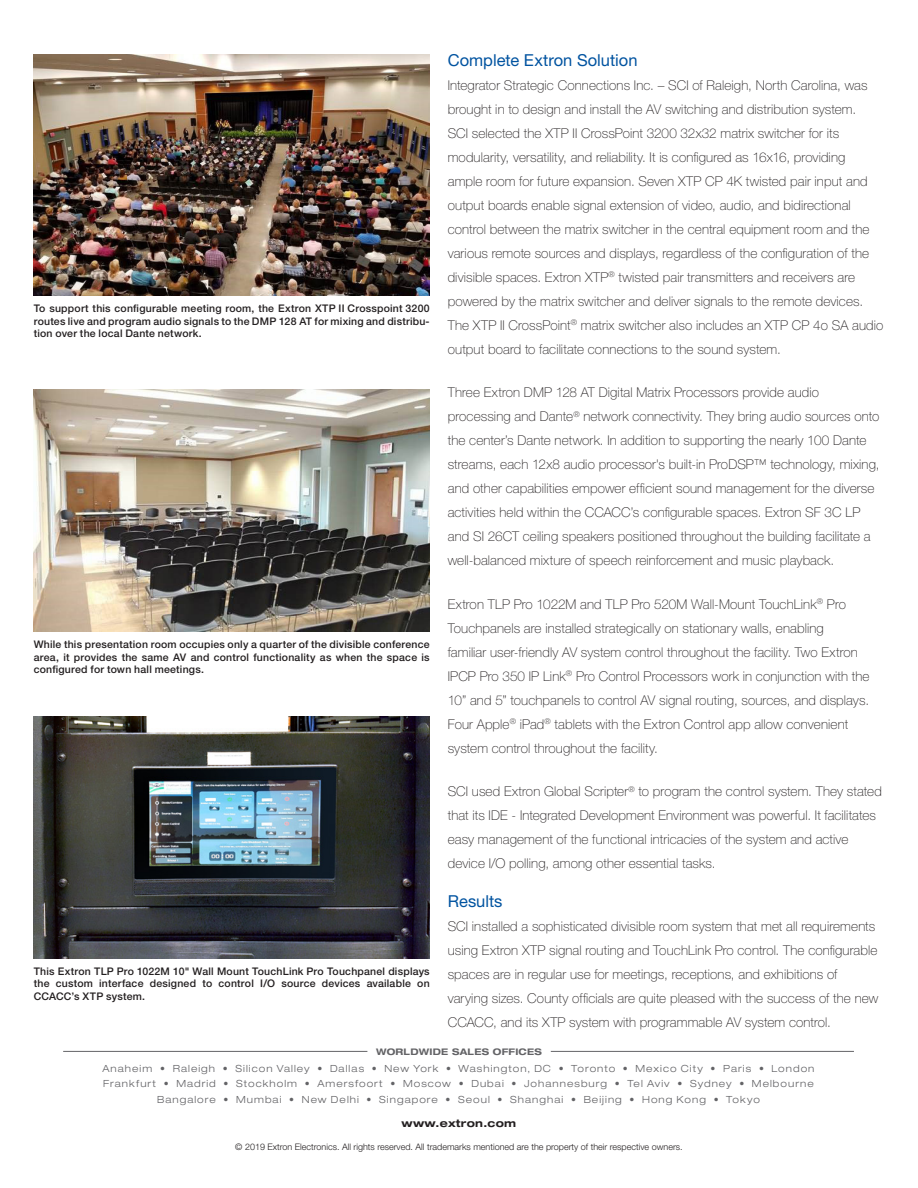
<style>
.page{position:relative;width:918px;height:1188px;background:#fff}
.page>*{position:absolute;margin:0;border:0;box-sizing:border-box;transform-origin:0 0}
.subhead{font:16.5px "Helvetica Neue LT Std";color:#0153a0}
.body_text{font:100 13.5px/24px "Helvetica Neue LT Std";letter-spacing:.01em;color:#231f20}
.t1{font:700 expanded 10.65px "Helvetica Neue LT Std";letter-spacing:.025em;color:#231f20}
.caption_photo{font:500 10.5px/12.6px "Helvetica Neue LT Std";letter-spacing:.02em;color:#231f20;text-align:justify}
.t2{font:300 expanded 9.9px/15.1px "Helvetica Neue LT Std";letter-spacing:.105em;color:#636366;text-align:center}
.t3{font:700 expanded 9.15px "Helvetica Neue LT Std";letter-spacing:.025em;color:#636366}
.t4{font:300 9px "Helvetica Neue LT Std";color:#231f20}
</style>
<div class="page">
<hr style="left:63px;top:1051px;width:304px;height:1px;background:#636366">
<hr style="left:551px;top:1051px;width:303px;height:1px;background:#636366">
<img style="left:34px;top:54px;width:396px;height:242px">
<img style="left:34px;top:390px;width:396px;height:242px">
<img style="left:34px;top:717px;width:396px;height:241px">
<p class="caption_photo" style="left:34px;top:302px;width:398px">To support this configurable meeting room, the Extron XTP II Crosspoint 3200 routes live and program audio signals to the DMP 128 AT for mixing and distribu&shy;tion over the local Dante network.</p>
<p class="caption_photo" style="left:34px;top:638px;width:398px">While this presentation room occupies only a quarter of the divisible conference area, it provides the same AV and control functionality as when the space is configured for town hall meetings.</p>
<p class="caption_photo" style="left:34px;top:964px;width:398px">This Extron TLP Pro 1022M 10" Wall Mount TouchLink Pro Touchpanel displays the custom interface designed to control I/O source devices available on CCACC’s XTP system.</p>
<p class="subhead" style="left:448px;top:50px;width:191px">Complete Extron Solution</p>
<p class="body_text" style="left:448px;top:73px;width:437px">Integrator Strategic Connections Inc. – SCI of Raleigh, North Carolina, was brought in to design and install the AV switching and distribution system.<br>SCI selected the XTP II CrossPoint 3200 32x32 matrix switcher for its modularity, versatility, and reliability. It is configured as 16x16, providing ample room for future expansion. Seven XTP CP 4K twisted pair input and output boards enable signal extension of video, audio, and bidirectional control between the matrix switcher in the central equipment room and the various remote sources and displays, regardless of the configuration of the divisible spaces. Extron XTP<sup>®</sup> twisted pair transmitters and receivers are powered by the matrix switcher and deliver signals to the remote devices.<br>The XTP II CrossPoint<sup>®</sup> matrix switcher also includes an XTP CP 4o SA audio output board to facilitate connections to the sound system.</p>
<p class="body_text" style="left:448px;top:380px;width:433px">Three Extron DMP 128 AT Digital Matrix Processors provide audio processing and Dante<sup>®</sup> network connectivity. They bring audio sources onto the center’s Dante network. In addition to supporting the nearly 100 Dante streams, each 12x8 audio processor's built-in ProDSP™ technology, mixing, and other capabilities empower efficient sound management for the diverse activities held within the CCACC’s configurable spaces. Extron SF 3C LP and SI 26CT ceiling speakers positioned throughout the building facilitate a well-balanced mixture of speech reinforcement and music playback.</p>
<p class="body_text" style="left:448px;top:592px;width:423px">Extron TLP Pro 1022M and TLP Pro 520M Wall-Mount TouchLink<sup>®</sup> Pro Touchpanels are installed strategically on stationary walls, enabling<br>familiar user-friendly AV system control throughout the facility. Two Extron IPCP Pro 350 IP Link<sup>®</sup> Pro Control Processors work in conjunction with the 10” and 5” touchpanels to control AV signal routing, sources, and displays.<br>Four Apple<sup>®</sup> iPad<sup>®</sup> tablets with the Extron Control app allow convenient system control throughout the facility.</p>
<p class="body_text" style="left:448px;top:779px;width:436px">SCI used Extron Global Scripter<sup>®</sup> to program the control system. They stated that its IDE - Integrated Development Environment was powerful. It facilitates easy management of the functional intricacies of the system and active device I/O polling, among other essential tasks.</p>
<p class="subhead" style="left:448px;top:891px;width:56px">Results</p>
<p class="body_text" style="left:448px;top:914px;width:432px">SCI installed a sophisticated divisible room system that met all requirements using Extron XTP signal routing and TouchLink Pro control. The configurable spaces are in regular use for meetings, receptions, and exhibitions of varying sizes. County officials are quite pleased with the success of the new CCACC, and its XTP system with programmable AV system control.</p>
<p class="t3" style="left:376px;top:1046px;width:167px">WORLDWIDE SALES OFFICES</p>
<p class="t2" style="left:102px;top:1061px;width:714px">Anaheim • Raleigh • Silicon Valley • Dallas • New York • Washington, DC • Toronto • Mexico City • Paris • London<br>Frankfurt • Madrid • Stockholm • Amersfoort • Moscow • Dubai • Johannesburg • Tel Aviv • Sydney • Melbourne<br>Bangalore • Mumbai • New Delhi • Singapore • Seoul • Shanghai • Beijing • Hong Kong • Tokyo</p>
<p class="t1" style="left:402px;top:1116px;width:116px">www.extron.com</p>
<p class="t4" style="left:235px;top:1141px;width:449px">© 2019 Extron Electronics. All rights reserved. All trademarks mentioned are the property of their respective owners.</p>
</div>
